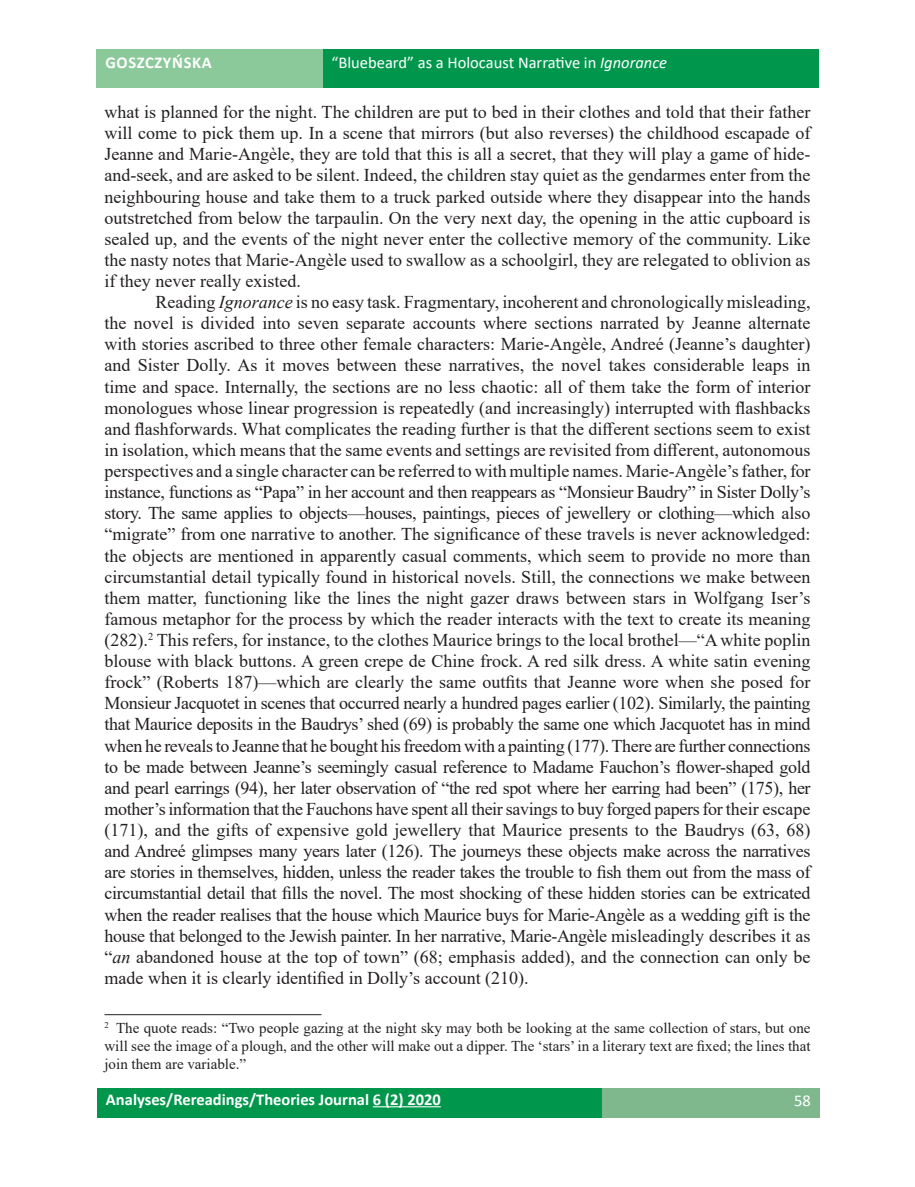
<style>
.page{position:relative;width:915px;height:1187px;background:#fff}
.page>*{position:absolute;margin:0;border:0;box-sizing:border-box;transform-origin:0 0}
.t1{font:18px/21.1px "Times New Roman";color:#231f20;text-align:justify}
.t2{font:16.5px "Calibri";color:#fff}
.t3{font:700 16.5px "Calibri";color:#fff}
.t4{font:700 16.5px "Calibri";letter-spacing:.04em;color:#fff}
.t5{font:15px/18px "Times New Roman";color:#231f20;text-align:justify}
.s1{font-style:italic}
</style>
<div class="page">
<div style="left:97px;top:49px;width:226px;height:38px;background:#8cc99a"></div>
<div style="left:323px;top:49px;width:495px;height:38px;background:#00974d"></div>
<div style="left:602px;top:1088px;width:217px;height:30px;background:#7fb88d"></div>
<div style="left:97px;top:1088px;width:505px;height:30px;background:#00974d"></div>
<hr style="left:373px;top:1106px;width:67px;height:1px;background:#fff">
<hr style="left:104px;top:1014px;width:217px;height:1px;background:#231f20">
<p class="t4" style="left:105px;top:51px;width:108px">GOSZCZYŃSKA</p>
<p class="t2" style="left:331px;top:51px;width:337px">“Bluebeard” as a Holocaust Narrative in <span class="s1">Ignorance</span></p>
<p class="t1" style="left:104px;top:101px;width:707px">what is planned for the night. The children are put to bed in their clothes and told that their father will come to pick them up. In a scene that mirrors (but also reverses) the childhood escapade of Jeanne and Marie-Angèle, they are told that this is all a secret, that they will play a game of hide&shy;and-seek, and are asked to be silent. Indeed, the children stay quiet as the gendarmes enter from the neighbouring house and take them to a truck parked outside where they disappear into the hands outstretched from below the tarpaulin. On the very next day, the opening in the attic cupboard is sealed up, and the events of the night never enter the collective memory of the community. Like the nasty notes that Marie-Angèle used to swallow as a schoolgirl, they are relegated to oblivion as if they never really existed.</p>
<p class="t1" style="left:104px;top:291px;width:707px;text-indent:51px">Reading <span class="s1">Ignorance</span> is no easy task. Fragmentary, incoherent and chronologically misleading, the novel is divided into seven separate accounts where sections narrated by Jeanne alternate with stories ascribed to three other female characters: Marie-Angèle, Andreé (Jeanne’s daughter) and Sister Dolly. As it moves between these narratives, the novel takes considerable leaps in time and space. Internally, the sections are no less chaotic: all of them take the form of interior monologues whose linear progression is repeatedly (and increasingly) interrupted with flashbacks and flashforwards. What complicates the reading further is that the different sections seem to exist in isolation, which means that the same events and settings are revisited from different, autonomous perspectives and a single character can be referred to with multiple names. Marie-Angèle’s father, for instance, functions as “Papa” in her account and then reappears as “Monsieur Baudry” in Sister Dolly’s story. The same applies to objects—houses, paintings, pieces of jewellery or clothing—which also “migrate” from one narrative to another. The significance of these travels is never acknowledged: the objects are mentioned in apparently casual comments, which seem to provide no more than circumstantial detail typically found in historical novels. Still, the connections we make between them matter, functioning like the lines the night gazer draws between stars in Wolfgang Iser’s famous metaphor for the process by which the reader interacts with the text to create its meaning (282).<sup>2</sup> This refers, for instance, to the clothes Maurice brings to the local brothel—“A white poplin blouse with black buttons. A green crepe de Chine frock. A red silk dress. A white satin evening frock” (Roberts 187)—which are clearly the same outfits that Jeanne wore when she posed for Monsieur Jacquotet in scenes that occurred nearly a hundred pages earlier (102). Similarly, the painting that Maurice deposits in the Baudrys’ shed (69) is probably the same one which Jacquotet has in mind when he reveals to Jeanne that he bought his freedom with a painting (177). There are further connections to be made between Jeanne’s seemingly casual reference to Madame Fauchon’s flower-shaped gold and pearl earrings (94), her later observation of “the red spot where her earring had been” (175), her mother’s information that the Fauchons have spent all their savings to buy forged papers for their escape (171), and the gifts of expensive gold jewellery that Maurice presents to the Baudrys (63, 68) and Andreé glimpses many years later (126). The journeys these objects make across the narratives are stories in themselves, hidden, unless the reader takes the trouble to fish them out from the mass of circumstantial detail that fills the novel. The most shocking of these hidden stories can be extricated when the reader realises that the house which Maurice buys for Marie-Angèle as a wedding gift is the house that belonged to the Jewish painter. In her narrative, Marie-Angèle misleadingly describes it as “<span class="s1">an</span> abandoned house at the top of town” (68; emphasis added), and the connection can only be made when it is clearly identified in Dolly’s account (210).</p>
<p class="t5" style="left:104px;top:1018px;width:707px"><sup>2</sup> The quote reads: “Two people gazing at the night sky may both be looking at the same collection of stars, but one will see the image of a plough, and the other will make out a dipper. The ‘stars’ in a literary text are fixed; the lines that join them are variable.”</p>
<p class="t3" style="left:106px;top:1087px;width:336px">Analyses/Rereadings/Theories Journal 6 (2) 2020</p>
<p class="t2" style="left:793px;top:1088px;width:18px">58</p>
</div>
